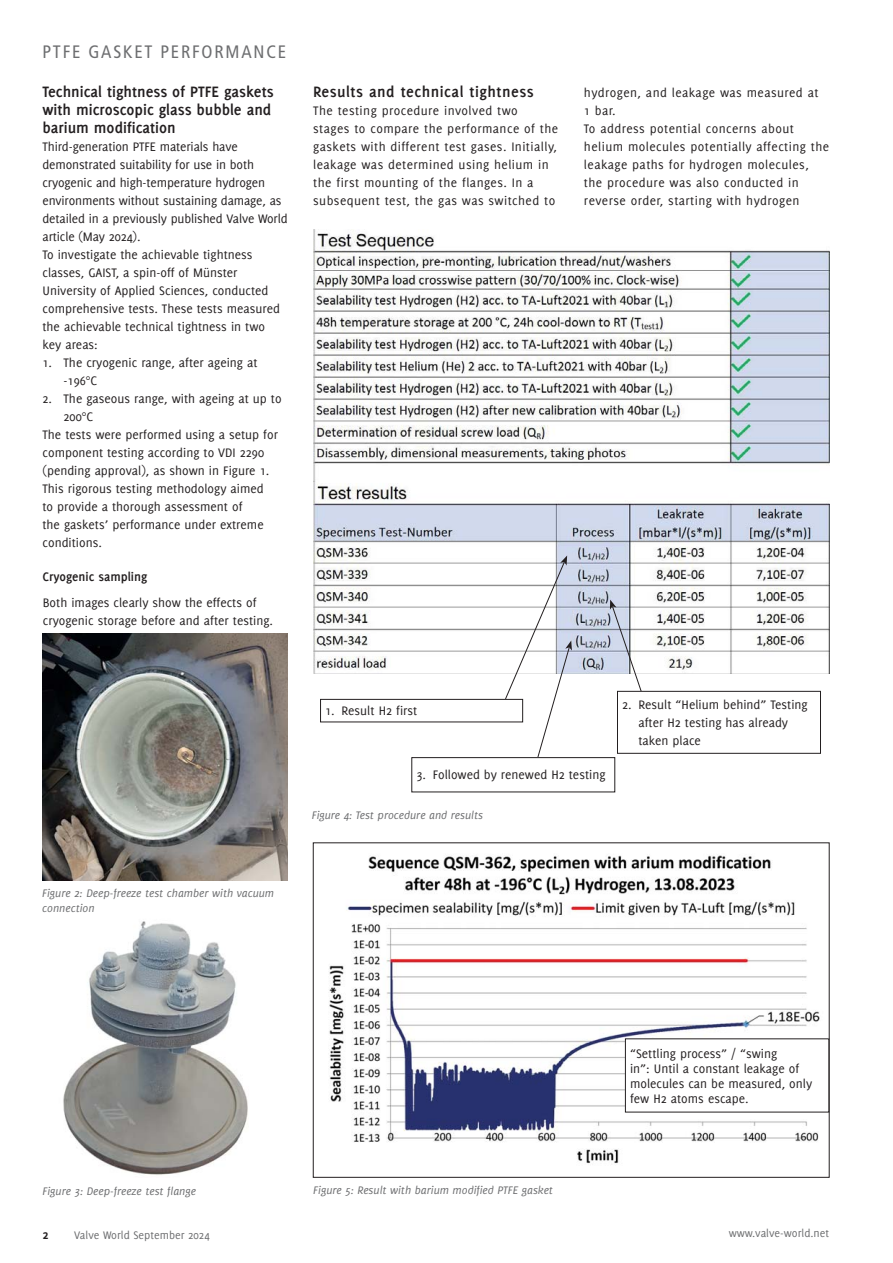
<style>
.page{position:relative;width:893px;height:1263px;background:#fff}
.page>*{position:absolute;margin:0;border:0;box-sizing:border-box;transform-origin:0 0}
.t1{font:condensed 18px "Frutiger";letter-spacing:.1em;color:#6d6e70}
.t2{font:700 16.5px/18px "Delicious";color:#231f20}
.t3{font:700 16.5px "Delicious";letter-spacing:.03em;color:#231f20}
.t4{font:13.5px/18px "Delicious";color:#231f20}
.t5{font:13.5px/18px "Delicious";letter-spacing:.03em;color:#231f20}
.t6{font:700 13.5px "Delicious";color:#231f20}
.t7{font:italic 12px/15px "Delicious";color:#6d6e70}
.t8{font:12px "Delicious";color:#6d6e70}
</style>
<div class="page">
<img style="left:42px;top:634px;width:246px;height:246px">
<img style="left:63px;top:921px;width:185px;height:254px">
<img style="left:313px;top:230px;width:516px;height:444px">
<img style="left:329px;top:855px;width:499px;height:309px">
<svg style="left:610px;top:600px;width:33px;height:91px"></svg>
<svg style="left:504px;top:555px;width:68px;height:202px"></svg>
<div style="left:617px;top:691px;width:204px;height:63px;border:1px solid #231f20"></div>
<div style="left:321px;top:699px;width:202px;height:23px;background:#fff"></div>
<div style="left:320px;top:699px;width:203px;height:23px;border:1px solid #231f20"></div>
<div style="left:411px;top:757px;width:204px;height:35px;border:1px solid #231f20"></div>
<div style="left:625px;top:1039px;width:204px;height:73px;background:#fff"></div>
<h1 class="t1" style="left:43px;top:44px;width:245px">PTFE GASKET PERFORMANCE</h1>
<p class="t2" style="left:43px;top:84px;width:233px">Technical tightness of PTFE gaskets with microscopic glass bubble and barium modification</p>
<p class="t4" style="left:43px;top:138px;width:247px">Third-generation PTFE materials have demonstrated suitability for use in both cryogenic and high-temperature hydrogen environments without sustaining damage, as detailed in a previously published Valve World article (May 2024).<br>To investigate the achievable tightness classes, GAIST, a spin-off of Münster University of Applied Sciences, conducted comprehensive tests. These tests measured the achievable technical tightness in two<br>key areas:</p>
<p class="t4" style="left:64px;top:354px;width:196px;text-indent:-21px">1. The cryogenic range, after ageing at -196°C</p>
<p class="t4" style="left:43px;top:390px;width:241px">2. The gaseous range, with ageing at up to</p>
<p class="t4" style="left:64px;top:408px;width:31px">200°C</p>
<p class="t4" style="left:43px;top:426px;width:237px">The tests were performed using a setup for</p>
<p class="t4" style="left:43px;top:444px;width:223px">component testing according to VDI 2290</p>
<p class="t4" style="left:43px;top:462px;width:228px">(pending approval), as shown in Figure 1.</p>
<p class="t4" style="left:43px;top:480px;width:223px">This rigorous testing methodology aimed</p>
<p class="t4" style="left:43px;top:498px;width:202px">to provide a thorough assessment of</p>
<p class="t4" style="left:43px;top:516px;width:223px">the gaskets’ performance under extreme</p>
<p class="t4" style="left:43px;top:534px;width:61px">conditions.</p>
<p class="t6" style="left:42px;top:572px;width:106px">Cryogenic sampling</p>
<p class="t4" style="left:43px;top:595px;width:232px">Both images clearly show the effects of cryogenic storage before and after testing.</p>
<p class="t3" style="left:313px;top:85px;width:222px">Results and technical tightness</p>
<p class="t5" style="left:313px;top:102px;width:246px">The testing procedure involved two<br>stages to compare the performance of the gaskets with different test gases. Initially, leakage was determined using helium in the first mounting of the flanges. In a subsequent test, the gas was switched to</p>
<p class="t5" style="left:584px;top:84px;width:247px">hydrogen, and leakage was measured at<br>1 bar.<br>To address potential concerns about helium molecules potentially affecting the leakage paths for hydrogen molecules, the procedure was also conducted in reverse order, starting with hydrogen</p>
<p class="t7" style="left:42px;top:887px;width:233px">Figure 2: Deep-freeze test chamber with vacuum connection</p>
<p class="t4" style="left:325px;top:703px;width:94px">1. Result H2 first</p>
<p class="t4" style="left:416px;top:767px;width:191px">3. Followed by renewed H2 testing</p>
<p class="t7" style="left:312px;top:808px;width:173px">Figure 4: Test procedure and results</p>
<p class="t4" style="left:638px;top:697px;width:171px;text-indent:-16px">2. Result “Helium behind” Testing after H2 testing has already taken place</p>
<p class="t4" style="left:630px;top:1047px;width:184px;line-height:15px">“Settling process” / “swing<br>in”: Until a constant leakage of molecules can be measured, only few H2 atoms escape.</p>
<p class="t7" style="left:43px;top:1184px;width:155px">Figure 3: Deep-freeze test flange</p>
<p class="t7" style="left:313px;top:1184px;width:241px">Figure 5: Result with barium modified PTFE gasket</p>
<p class="t6" style="left:43px;top:1229px;width:8px">2</p>
<p class="t8" style="left:74px;top:1231px;width:137px">Valve World September 2024</p>
<p class="t8" style="left:729px;top:1228px;width:102px">www.valve-world.net</p>
</div>
